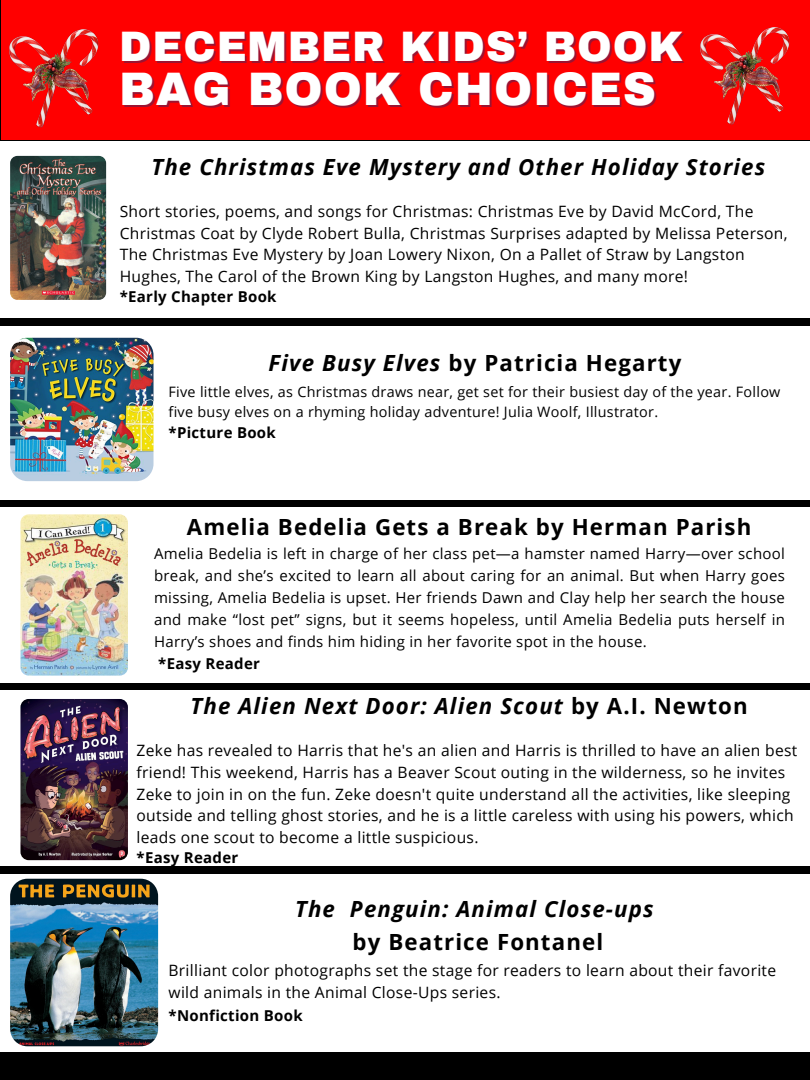
<style>
.page{position:relative;width:810px;height:1080px;background:#000}
.page>*{position:absolute;margin:0;border:0;box-sizing:border-box;transform-origin:0 0}
.t1{font:900 47.5px "Archivo";letter-spacing:.02em;color:#fff}
.t2{font:900 45.94px "Archivo";letter-spacing:.02em;color:#fff}
.t3{font:900 41.69px "Archivo";letter-spacing:.02em;color:#fff}
.t4{font:italic 700 22.25px "Open Sans";letter-spacing:.05em;color:#000}
.t5{font:700 22.25px "Open Sans";letter-spacing:.05em;color:#000}
.t6{font:15.62px/21.6px "Open Sans";letter-spacing:.02em;color:#000}
.t7{font:15px/22px "Open Sans";letter-spacing:.02em;color:#000;text-align:justify}
.t8{font:700 15px "Open Sans";letter-spacing:.02em;color:#000}
.t9{font:14.38px/20px "Open Sans";letter-spacing:.02em;color:#000}
.s1{font-style:italic}
.s2{font-style:normal}
</style>
<div class="page">
<div style="left:0;top:142px;width:810px;height:176px;background:#fff"></div>
<img style="left:10px;top:156px;width:96px;height:144px;border-radius:7px">
<div style="left:0;top:326px;width:810px;height:173px;background:#fff"></div>
<div style="left:0;top:507px;width:810px;height:176px;background:#fff"></div>
<div style="left:0;top:691px;width:810px;height:175px;background:#fff"></div>
<div style="left:0;top:874px;width:810px;height:177px;background:#fff"></div>
<img style="left:10px;top:879px;width:148px;height:167px">
<img style="left:10px;top:338px;width:144px;height:143px;border-radius:17px">
<img style="left:20px;top:514px;width:108px;height:162px;border-radius:8px">
<div style="left:1px;top:0;width:809px;height:140px;background:#f00"></div>
<img style="left:20px;top:699px;width:108px;height:161px;border-radius:8px">
<img style="left:700px;top:27px;width:90px;height:98px">
<img style="left:9px;top:29px;width:90px;height:99px">
<p class="t1" style="left:99px;top:20px;width:606px">OCTOBER KIDS’ BOOK</p>
<h2 class="t1" style="left:99px;top:65px;width:557px">BAG BOOK CHOICES</h2>
<p class="t3" style="left:119px;top:25px;width:565px">DECEMBER KIDS’ BOOK</p>
<p class="t2" style="left:119px;top:65px;width:538px">BAG BOOK CHOICES</p>
<p class="t4" style="left:151px;top:151px;width:615px">The Christmas Eve Mystery and Other Holiday Stories</p>
<p class="t6" style="left:120px;top:200px;width:669px">Short stories, poems, and songs for Christmas: Christmas Eve by David McCord, The Christmas Coat by Clyde Robert Bulla, Christmas Surprises adapted by Melissa Peterson, The Christmas Eve Mystery by Joan Lowery Nixon, On a Pallet of Straw by Langston Hughes, The Carol of the Brown King by Langston Hughes, and many more!</p>
<p class="t8" style="left:120px;top:286px;width:158px">*Early Chapter Book</p>
<p class="t5" style="left:269px;top:347px;width:414px"><span class="s1">Five Busy Elves</span> by Patricia Hegarty</p>
<p class="t9" style="left:169px;top:381px;width:613px">Five little elves, as Christmas draws near, get set for their busiest day of the year. Follow five busy elves on a rhyming holiday adventure! Julia Woolf, Illustrator.</p>
<p class="t8" style="left:169px;top:422px;width:109px">*Picture Book</p>
<h2 class="t5" style="left:187px;top:511px;width:566px">Amelia Bedelia Gets a Break by Herman Parish</h2>
<p class="t7" style="left:154px;top:542px;width:632px">Amelia Bedelia is left in charge of her class pet—a hamster named Harry—over school break, and she’s excited to learn all about caring for an animal. But when Harry goes missing, Amelia Bedelia is upset. Her friends Dawn and Clay help her search the house and make “lost pet” signs, but it seems hopeless, until Amelia Bedelia puts herself in Harry’s shoes and finds him hiding in her favorite spot in the house.</p>
<p class="t8" style="left:158px;top:653px;width:103px">*Easy Reader</p>
<p class="t4" style="left:191px;top:690px;width:559px">The Alien Next Door: Alien Scout <span class="s2">by A.I. Newton</span></p>
<p class="t6" style="left:137px;top:740px;width:662px">Zeke has revealed to Harris that he's an alien and Harris is thrilled to have an alien best friend! This weekend, Harris has a Beaver Scout outing in the wilderness, so he invites Zeke to join in on the fun. Zeke doesn't quite understand all the activities, like sleeping outside and telling ghost stories, and he is a little careless with using his powers, which leads one scout to become a little suspicious.</p>
<p class="t8" style="left:137px;top:847px;width:103px">*Easy Reader</p>
<p class="t4" style="left:295px;top:894px;width:360px">The Penguin: Animal Close-ups</p>
<p class="t5" style="left:353px;top:926px;width:252px">by Beatrice Fontanel</p>
<p class="t6" style="left:169px;top:958px;width:609px;line-height:23px">Brilliant color photographs set the stage for readers to learn about their favorite wild animals in the Animal Close-Ups series.</p>
<p class="t8" style="left:169px;top:1004px;width:136px">*Nonfiction Book</p>
</div>
